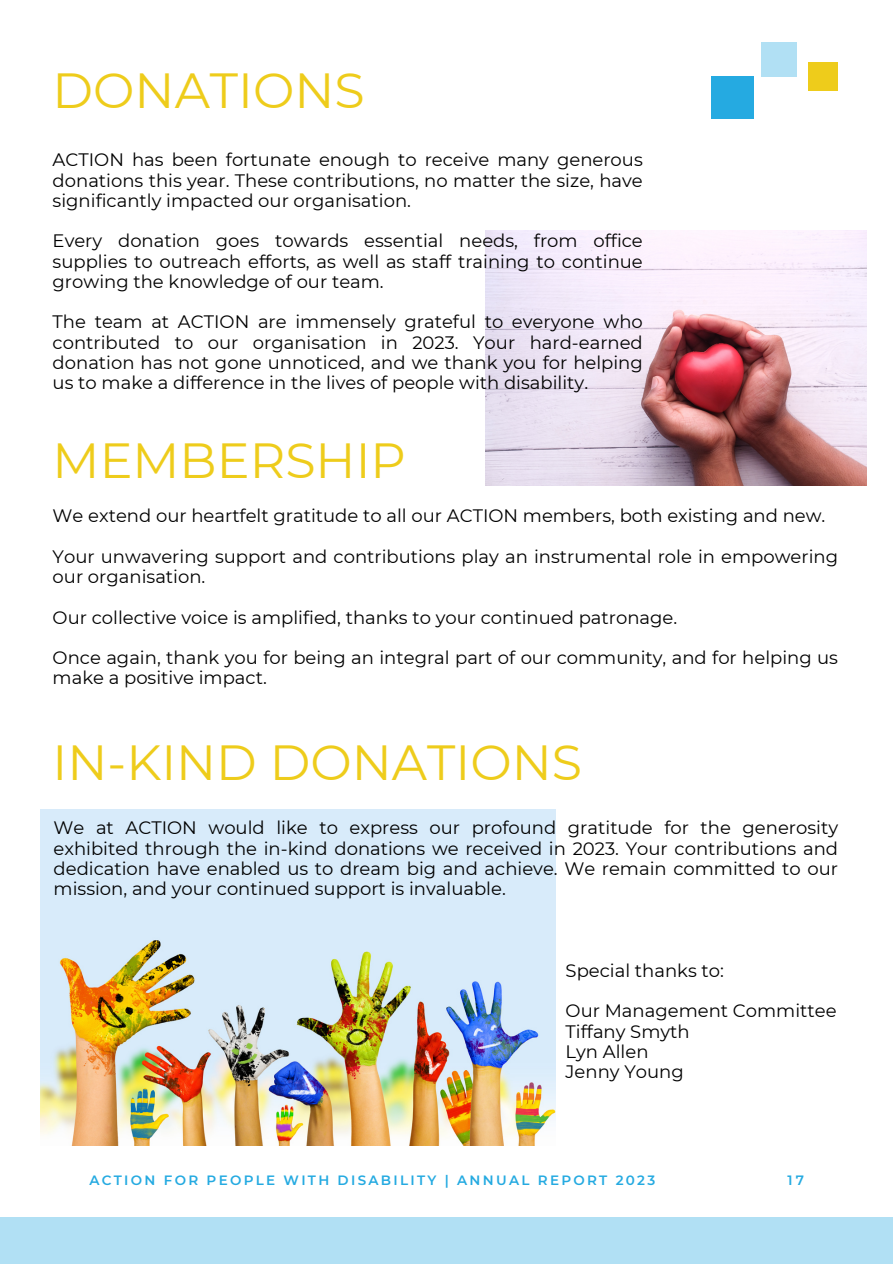
<style>
.page{position:relative;width:893px;height:1264px;background:#fff}
.page>*{position:absolute;margin:0;border:0;box-sizing:border-box;transform-origin:0 0}
.t1{font:49.2px "Montserrat";color:#eecc1b}
.t2{font:18px/20.2px "Montserrat";color:#000;text-align:justify}
.t3{font:600 13.5px "Montserrat";letter-spacing:.17em;color:#25aae1}
</style>
<div class="page">
<div style="left:711px;top:76px;width:42px;height:42px;background:#25aae1"></div>
<div style="left:761px;top:42px;width:35px;height:34px;background:#b1e0f4"></div>
<div style="left:808px;top:62px;width:30px;height:29px;background:#eecc1b"></div>
<div style="left:0;top:1217px;width:892px;height:46px;background:#b1e0f4"></div>
<img style="left:485px;top:231px;width:381px;height:254px">
<img style="left:41px;top:809px;width:514px;height:336px">
<p class="t1" style="left:53px;top:60px;width:313px">DONATIONS</p>
<p class="t2" style="left:53px;top:150px;width:591px">ACTION has been fortunate enough to receive many generous donations this year. These contributions, no matter the size, have significantly impacted our organisation.</p>
<p class="t2" style="left:53px;top:231px;width:591px">Every donation goes towards essential needs, from office supplies to outreach efforts, as well as staff training to continue growing the knowledge of our team.</p>
<p class="t2" style="left:53px;top:312px;width:591px">The team at ACTION are immensely grateful to everyone who contributed to our organisation in 2023. Your hard-earned donation has not gone unnoticed, and we thank you for helping us to make a difference in the lives of people with disability.</p>
<p class="t1" style="left:53px;top:430px;width:355px">MEMBERSHIP</p>
<p class="t2" style="left:53px;top:506px;width:774px">We extend our heartfelt gratitude to all our ACTION members, both existing and new.</p>
<p class="t2" style="left:53px;top:546px;width:786px">Your unwavering support and contributions play an instrumental role in empowering our organisation.</p>
<p class="t2" style="left:53px;top:607px;width:626px">Our collective voice is amplified, thanks to your continued patronage.</p>
<p class="t2" style="left:53px;top:647px;width:786px">Once again, thank you for being an integral part of our community, and for helping us make a positive impact.</p>
<p class="t1" style="left:53px;top:732px;width:531px">IN-KIND DONATIONS</p>
<p class="t2" style="left:54px;top:817px;width:786px">We at ACTION would like to express our profound gratitude for the generosity exhibited through the in-kind donations we received in 2023. Your contributions and dedication have enabled us to dream big and achieve. We remain committed to our mission, and your continued support is invaluable.</p>
<p class="t2" style="left:565px;top:960px;width:160px">Special thanks to:</p>
<p class="t2" style="left:565px;top:1000px;width:272px">Our Management Committee</p>
<p class="t2" style="left:565px;top:1020px;width:126px">Tiffany Smyth</p>
<p class="t2" style="left:565px;top:1041px;width:84px">Lyn Allen</p>
<p class="t2" style="left:565px;top:1061px;width:120px">Jenny Young</p>
<p class="t3" style="left:89px;top:1172px;width:567px">ACTION FOR PEOPLE WITH DISABILITY | ANNUAL REPORT 2023</p>
<p class="t3" style="left:787px;top:1172px;width:18px">17</p>
</div>
